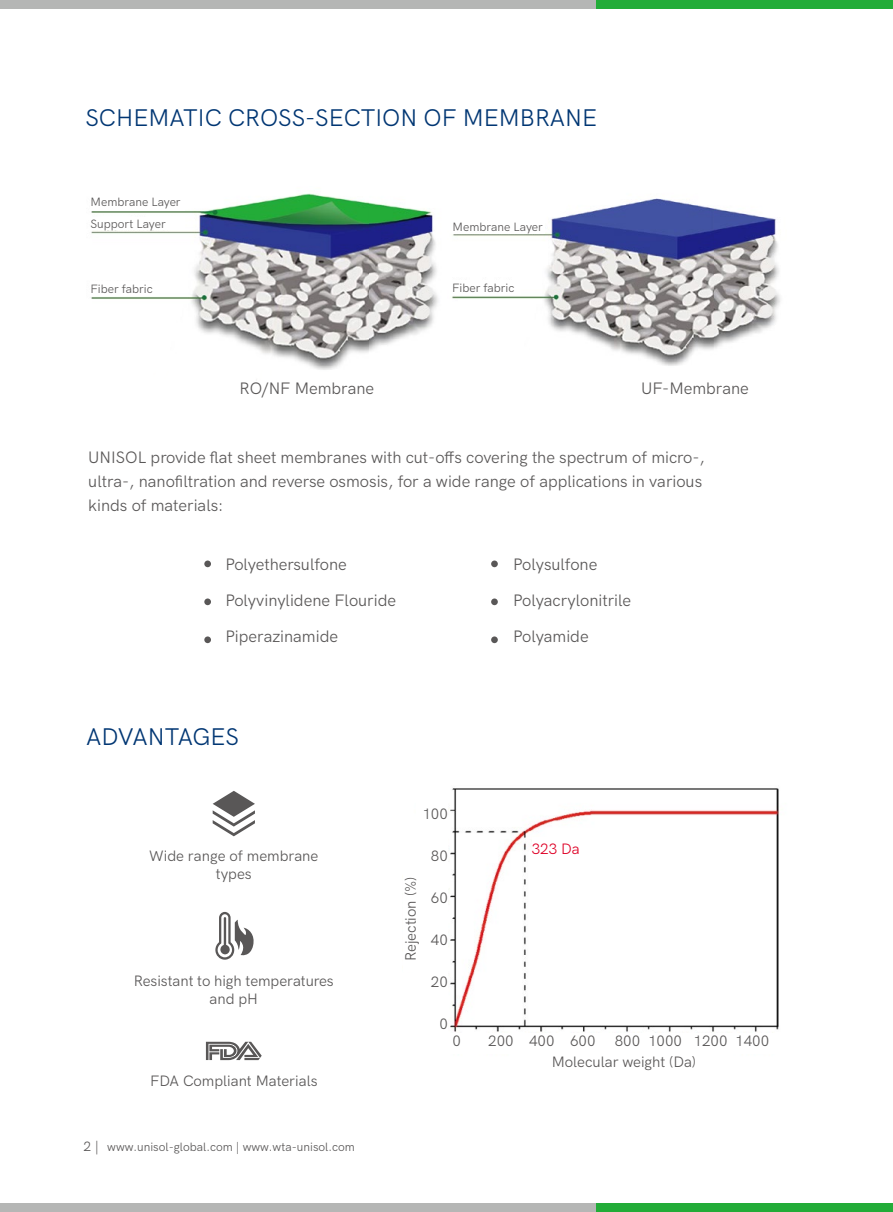
<style>
.page{position:relative;width:893px;height:1212px;background:#fff}
.page>*{position:absolute;margin:0;border:0;box-sizing:border-box;transform-origin:0 0}
.t1{font:24px "HK Grotesk";color:#013673}
.t2{font:16.5px/36px "HK Grotesk";color:#595757}
.t3{font:15px/18px "HK Grotesk";color:#595757;text-align:center}
.t4{font:15px "HK Grotesk";color:#de0026}
.t5{font:12px "HK Grotesk";color:#595757}
.s1{font-size:13.5px}
</style>
<div class="page">
<div style="left:595px;top:0;width:298px;height:9px;background:#22ac38"></div>
<div style="left:0;top:0;width:595px;height:9px;background:#b5b6b5"></div>
<div style="left:595px;top:1203px;width:298px;height:9px;background:#22ac38"></div>
<div style="left:0;top:1203px;width:595px;height:9px;background:#b5b6b5"></div>
<img style="left:452px;top:198px;width:328px;height:168px">
<div style="left:453px;top:206px;width:92px;height:27px;background:#fff"></div>
<div style="left:452px;top:280px;width:68px;height:15px;background:#fff"></div>
<img style="left:91px;top:193px;width:347px;height:177px">
<div style="left:91px;top:177px;width:94px;height:34px;background:#fff"></div>
<div style="left:91px;top:281px;width:68px;height:15px;background:#fff"></div>
<div style="left:91px;top:217px;width:94px;height:13px;background:#fff"></div>
<div style="left:204px;top:560px;width:7px;height:7px;background:#595757;border-radius:50%"></div>
<div style="left:204px;top:598px;width:7px;height:7px;background:#595757;border-radius:50%"></div>
<div style="left:204px;top:636px;width:7px;height:7px;background:#595757;border-radius:50%"></div>
<div style="left:491px;top:560px;width:7px;height:7px;background:#595757;border-radius:50%"></div>
<div style="left:491px;top:598px;width:7px;height:7px;background:#595757;border-radius:50%"></div>
<div style="left:491px;top:636px;width:7px;height:7px;background:#595757;border-radius:50%"></div>
<svg style="left:213px;top:791px;width:42px;height:45px"></svg>
<svg style="left:215px;top:912px;width:39px;height:48px"></svg>
<svg style="left:206px;top:1042px;width:56px;height:18px"></svg>
<img style="left:450px;top:788px;width:329px;height:245px">
<div style="left:532px;top:837px;width:56px;height:24px;background:#fff"></div>
<h1 class="t1" style="left:86px;top:99px;width:513px">SCHEMATIC CROSS-SECTION OF MEMBRANE</h1>
<p class="t5" style="left:91px;top:192px;width:92px">Membrane Layer</p>
<p class="t5" style="left:91px;top:214px;width:77px">Support Layer</p>
<p class="t5" style="left:91px;top:279px;width:64px">Fiber fabric</p>
<p class="t5" style="left:453px;top:218px;width:92px">Membrane Layer</p>
<p class="t5" style="left:452px;top:278px;width:64px">Fiber fabric</p>
<p class="t2" style="left:240px;top:369px;width:136px">RO/NF Membrane</p>
<p class="t2" style="left:641px;top:369px;width:109px">UF-Membrane</p>
<p class="t2" style="left:88px;top:443px;width:618px;line-height:24px">UNISOL provide flat sheet membranes with cut-offs covering the spectrum of micro-, ultra-, nanofiltration and reverse osmosis, for a wide range of applications in various kinds of materials:</p>
<p class="t2" style="left:225px;top:545px;width:172px">Polyethersulfone<br>Polyvinylidene Flouride<br>Piperazinamide</p>
<p class="t2" style="left:513px;top:545px;width:119px">Polysulfone<br>Polyacrylonitrile<br>Polyamide</p>
<h1 class="t1" style="left:86px;top:717px;width:155px">ADVANTAGES</h1>
<p class="t3" style="left:149px;top:845px;width:171px">Wide range of membrane types</p>
<p class="t3" style="left:134px;top:970px;width:201px">Resistant to high temperatures and pH</p>
<p class="t3" style="left:150px;top:1070px;width:169px">FDA Compliant Materials</p>
<p class="t5" style="left:84px;top:1137px;width:273px"><span class="s1">2 |</span> www.unisol-global.com | www.wta-unisol.com</p>
<p class="t3" style="left:422px;top:803px;width:27px">100</p>
<p class="t3" style="left:431px;top:845px;width:18px">80</p>
<p class="t3" style="left:431px;top:887px;width:18px">60</p>
<p class="t3" style="left:431px;top:929px;width:18px">40</p>
<p class="t3" style="left:431px;top:971px;width:18px">20</p>
<p class="t3" style="left:439px;top:1013px;width:10px">0</p>
<p class="t3" style="left:400px;top:961px;width:86px;rotate:-90deg">Rejection (%)</p>
<p class="t4" style="left:532px;top:837px;width:49px">323 Da</p>
<p class="t3" style="left:453px;top:1030px;width:10px">0</p>
<p class="t3" style="left:488px;top:1030px;width:109px">200 400 600</p>
<p class="t3" style="left:552px;top:1029px;width:219px;line-height:21px;text-align:left;text-indent:63px">800 1000 1200 1400<br>Molecular weight (Da)</p>
</div>
